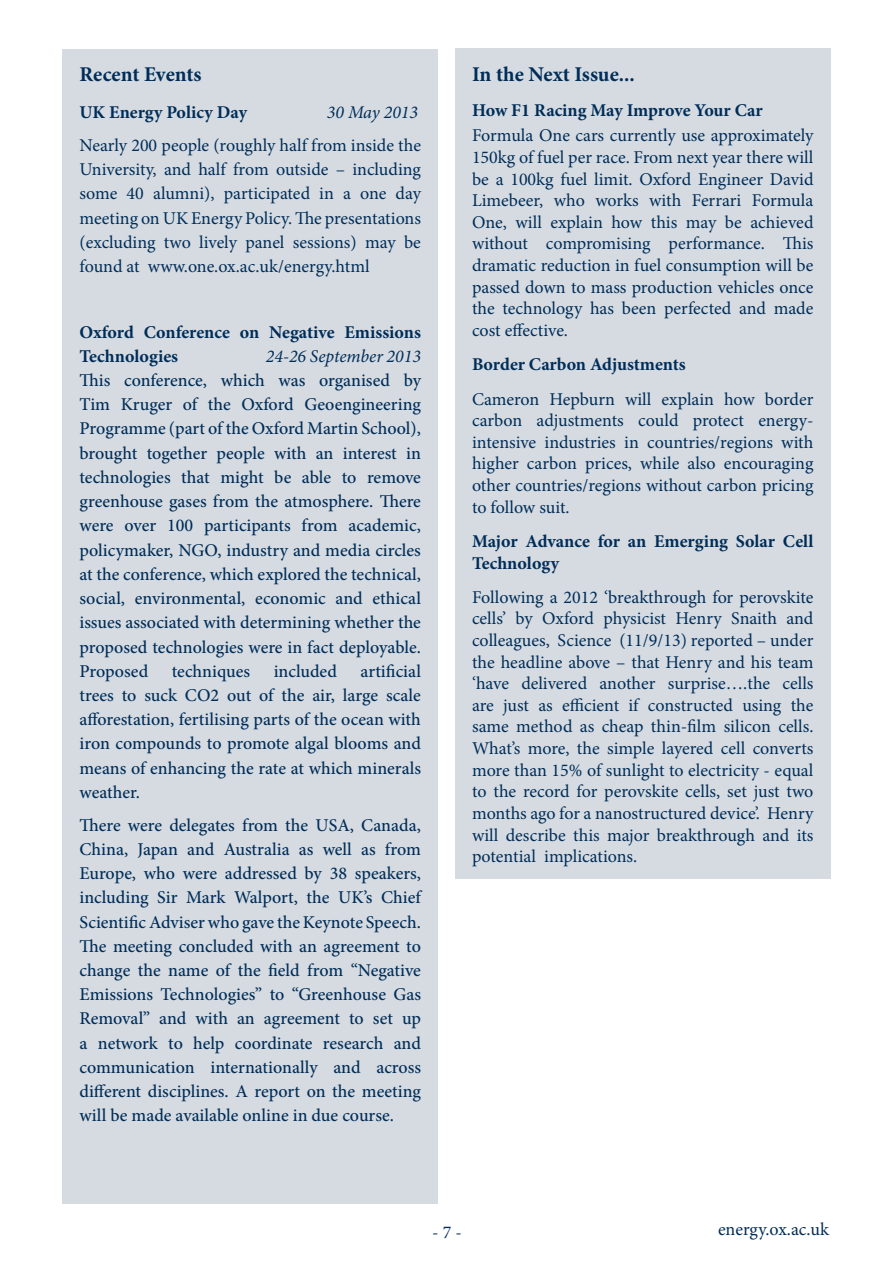
<style>
.page{position:relative;width:893px;height:1263px;background:#fff}
.page>*{position:absolute;margin:0;border:0;box-sizing:border-box;transform-origin:0 0}
.t1{font:700 21px "Minion Pro";letter-spacing:-.005em;color:#002d58}
.t2{font:18px/21.6px "Minion Pro";color:#002d58;text-align:justify}
.t3{font:500 18px/24.3px "Minion Pro";color:#002d58;text-align:justify}
.t4{font:700 18px/21.6px "Minion Pro";color:#002d58}
.t5{font:italic 18px "Minion Pro";color:#002d58}
</style>
<div class="page">
<div style="left:455px;top:49px;width:375px;height:830px;background:#d5dbe1"></div>
<div style="left:63px;top:49px;width:375px;height:1155px;background:#d5dbe1"></div>
<p class="t1" style="left:80px;top:60px;width:124px">Recent Events</p>
<p class="t4" style="left:80px;top:101px;width:169px">UK Energy Policy Day</p>
<p class="t5" style="left:327px;top:100px;width:93px">30 May 2013</p>
<p class="t2" style="left:80px;top:133px;width:343px;line-height:24.3px">Nearly 200 people (roughly half from inside the University, and half from outside – including some 40 alumni), participated in a one day meeting on UK Energy Policy. The presentations (excluding two lively panel sessions) may be found at www.one.ox.ac.uk/energy.html</p>
<p class="t4" style="left:80px;top:319px;width:343px;line-height:24.3px">Oxford Conference on Negative Emissions<br>Technologies</p>
<p class="t5" style="left:266px;top:344px;width:157px">24-26 September 2013</p>
<p class="t3" style="left:80px;top:368px;width:343px">This conference, which was organised by Tim Kruger of the Oxford Geoengineering Programme (part of the Oxford Martin School), brought together people with an interest in technologies that might be able to remove greenhouse gases from the atmosphere. There were over 100 participants from academic, policymaker, NGO, industry and media circles at the conference, which explored the technical, social, environmental, economic and ethical issues associated with determining whether the proposed technologies were in fact deployable.<br>Proposed</p>
<p class="t3" style="left:80px;top:659px;width:343px;text-indent:281px">artificial trees to suck CO2 out of the air, large scale afforestation, fertilising parts of the ocean with iron compounds to promote algal blooms and means of enhancing the rate at which minerals weather.</p>
<p class="t3" style="left:80px;top:813px;width:343px">There were delegates from the USA, Canada, China, Japan and Australia as well as from Europe, who were addressed by 38 speakers, including Sir Mark Walport, the UK’s Chief Scientific Adviser who gave the Keynote Speech.<br>The meeting concluded with an agreement to change the name of the field from “Negative Emissions Technologies” to “Greenhouse Gas Removal” and with an agreement to set up a network to help coordinate research and communication internationally and across different disciplines. A report on the meeting will be made available online in due course.</p>
<p class="t3" style="left:172px;top:659px;width:80px">techniques</p>
<p class="t3" style="left:274px;top:659px;width:65px">included</p>
<p class="t1" style="left:472px;top:60px;width:164px">In the Next Issue...</p>
<p class="t4" style="left:472px;top:99px;width:292px">How F1 Racing May Improve Your Car</p>
<p class="t2" style="left:472px;top:125px;width:343px">Formula One cars currently use approximately 150kg of fuel per race. From next year there will be a 100kg fuel limit. Oxford Engineer David Limebeer, who works with Ferrari Formula One, will explain how this may be achieved without compromising performance. This dramatic reduction in fuel consumption will be passed down to mass production vehicles once the technology has been perfected and made cost effective.</p>
<p class="t4" style="left:472px;top:353px;width:215px">Border Carbon Adjustments</p>
<p class="t2" style="left:472px;top:388px;width:343px">Cameron Hepburn will explain how border carbon adjustments could protect energy&shy;intensive industries in countries/regions with higher carbon prices, while also encouraging other countries/regions without carbon pricing to follow suit.</p>
<p class="t4" style="left:472px;top:530px;width:343px">Major Advance for an Emerging Solar Cell<br>Technology</p>
<p class="t2" style="left:472px;top:586px;width:343px">Following a 2012 ‘breakthrough for perovskite cells’ by Oxford physicist Henry Snaith and colleagues, Science (11/9/13) reported – under the headline above – that Henry and his team ‘have delivered another surprise….the cells are just as efficient if constructed using the same method as cheap thin-film silicon cells.<br>What’s more, the simple layered cell converts more than 15% of sunlight to electricity - equal to the record for perovskite cells, set just two months ago for a nanostructured device’. Henry will describe this major breakthrough and its potential implications.</p>
<p class="t2" style="left:432px;top:1221px;width:31px">- 7 -</p>
<p class="t2" style="left:718px;top:1218px;width:113px">energy.ox.ac.uk</p>
</div>
